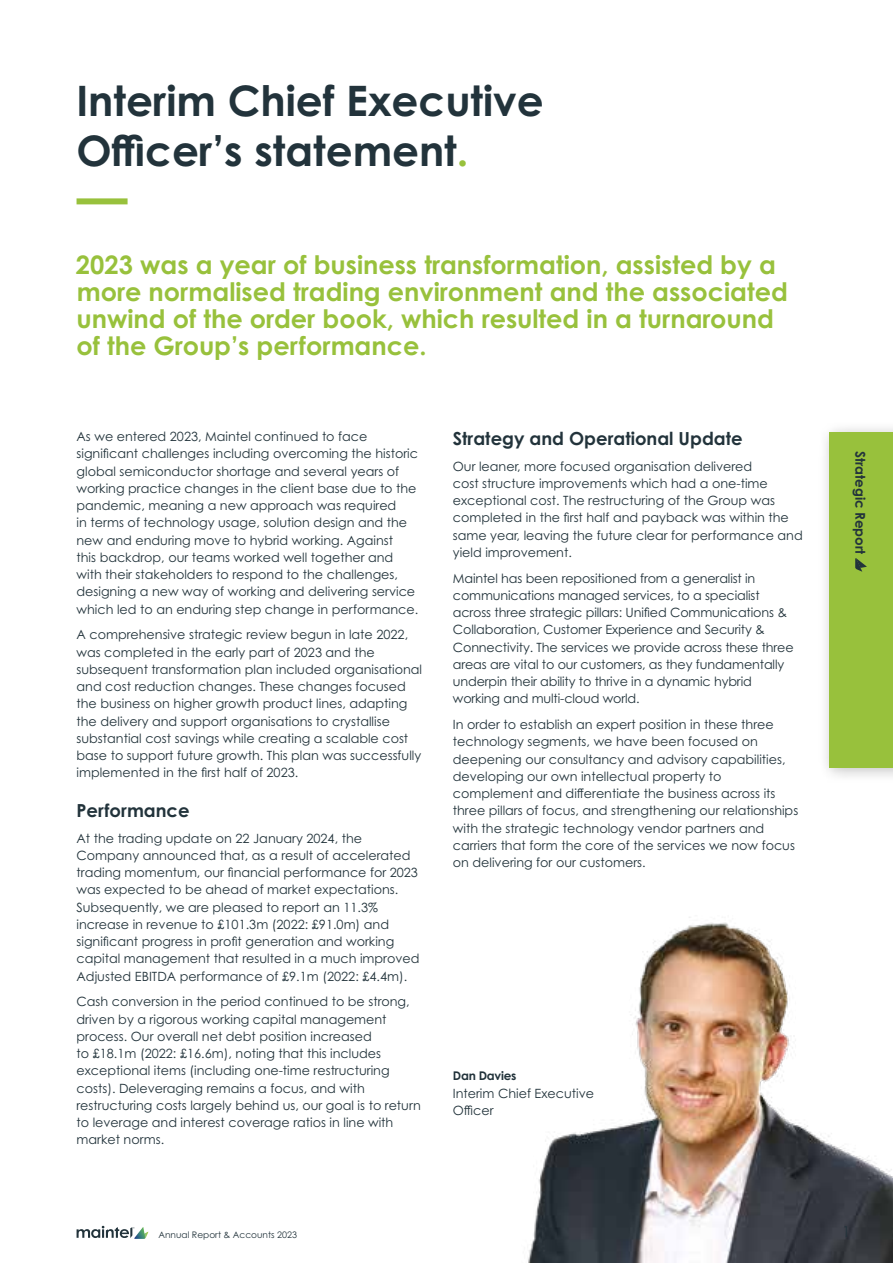
<style>
.page{position:relative;width:893px;height:1263px;background:#fff}
.page>*{position:absolute;margin:0;border:0;box-sizing:border-box;transform-origin:0 0}
.t1{font:700 42px/50.4px "Century Gothic Pro";color:#22333b}
.t2{font:700 25.5px/27px "Century Gothic Pro";color:#98c13c}
.t3{font:700 18px "Century Gothic Pro";color:#22333b}
.t4{font:15px "Century Gothic Pro";color:#22333b}
.t5{font:700 13.5px "Century Gothic Pro";color:#22333b}
.t6{font:12.75px/17.2px "Century Gothic Pro";color:#22333b}
.t7{font:700 12px "Century Gothic Pro";letter-spacing:-.02em;color:#22333b}
.t8{font:9px "Century Gothic Pro";color:#22333b}
.s1{color:#98c13c}
</style>
<div class="page">
<div style="left:77px;top:198px;width:51px;height:6px;background:#98c13c"></div>
<img style="left:528px;top:917px;width:365px;height:346px">
<svg style="left:77px;top:1226px;width:71px;height:13px"></svg>
<div style="left:818px;top:420px;width:75px;height:365px;background:#000;opacity:.25"></div>
<div style="left:829px;top:432px;width:64px;height:335px;background:#98c13c"></div>
<svg style="left:855px;top:558px;width:12px;height:14px"></svg>
<h1 class="t1" style="left:77px;top:75px;width:469px">Interim Chief Executive<br>Officer’s statement<span class="s1">.</span></h1>
<h2 class="t2" style="left:76px;top:251px;width:713px">2023 was a year of business transformation, assisted by a more normalised trading environment and the associated unwind of the order book, which resulted in a turnaround of the Group’s performance.</h2>
<p class="t6" style="left:77px;top:428px;width:343px">As we entered 2023, Maintel continued to face significant challenges including overcoming the historic global semiconductor shortage and several years of working practice changes in the client base due to the pandemic, meaning a new approach was required<br>in terms of technology usage, solution design and the new and enduring move to hybrid working. Against<br>this backdrop, our teams worked well together and with their stakeholders to respond to the challenges, designing a new way of working and delivering service which led to an enduring step change in performance.</p>
<p class="t6" style="left:77px;top:626px;width:347px">A comprehensive strategic review begun in late 2022, was completed in the early part of 2023 and the subsequent transformation plan included organisational and cost reduction changes. These changes focused the business on higher growth product lines, adapting the delivery and support organisations to crystallise substantial cost savings while creating a scalable cost base to support future growth. This plan was successfully implemented in the first half of 2023.</p>
<h3 class="t3" style="left:77px;top:799px;width:115px">Performance</h3>
<p class="t6" style="left:77px;top:829px;width:344px">At the trading update on 22 January 2024, the Company announced that, as a result of accelerated trading momentum, our financial performance for 2023 was expected to be ahead of market expectations.<br>Subsequently, we are pleased to report an 11.3% increase in revenue to £101.3m (2022: £91.0m) and significant progress in profit generation and working capital management that resulted in a much improved Adjusted EBITDA performance of £9.1m (2022: £4.4m).</p>
<p class="t6" style="left:77px;top:993px;width:346px">Cash conversion in the period continued to be strong, driven by a rigorous working capital management process. Our overall net debt position increased<br>to £18.1m (2022: £16.6m), noting that this includes exceptional items (including one-time restructuring costs). Deleveraging remains a focus, and with restructuring costs largely behind us, our goal is to return to leverage and interest coverage ratios in line with market norms.</p>
<h3 class="t3" style="left:453px;top:427px;width:291px">Strategy and Operational Update</h3>
<p class="t6" style="left:453px;top:457px;width:351px">Our leaner, more focused organisation delivered<br>cost structure improvements which had a one-time exceptional cost. The restructuring of the Group was completed in the first half and payback was within the same year, leaving the future clear for performance and yield improvement.</p>
<p class="t6" style="left:453px;top:569px;width:342px">Maintel has been repositioned from a generalist in communications managed services, to a specialist across three strategic pillars: Unified Communications &amp; Collaboration, Customer Experience and Security &amp; Connectivity. The services we provide across these three areas are vital to our customers, as they fundamentally underpin their ability to thrive in a dynamic hybrid working and multi-cloud world.</p>
<p class="t6" style="left:453px;top:716px;width:347px">In order to establish an expert position in these three technology segments, we have been focused on deepening our consultancy and advisory capabilities, developing our own intellectual property to complement and differentiate the business across its three pillars of focus, and strengthening our relationships with the strategic technology vendor partners and carriers that form the core of the services we now focus on delivering for our customers.</p>
<p class="t7" style="left:453px;top:1068px;width:65px">Dan Davies</p>
<p class="t6" style="left:453px;top:1084px;width:143px">Interim Chief Executive<br>Officer</p>
<p class="t5" style="left:869px;top:451px;width:105px;rotate:90deg">Strategic Report</p>
<p class="t8" style="left:158px;top:1229px;width:140px">Annual Report &amp; Accounts 2023</p>
<p class="t4" style="left:842px;top:1222px;width:10px">1</p>
</div>
